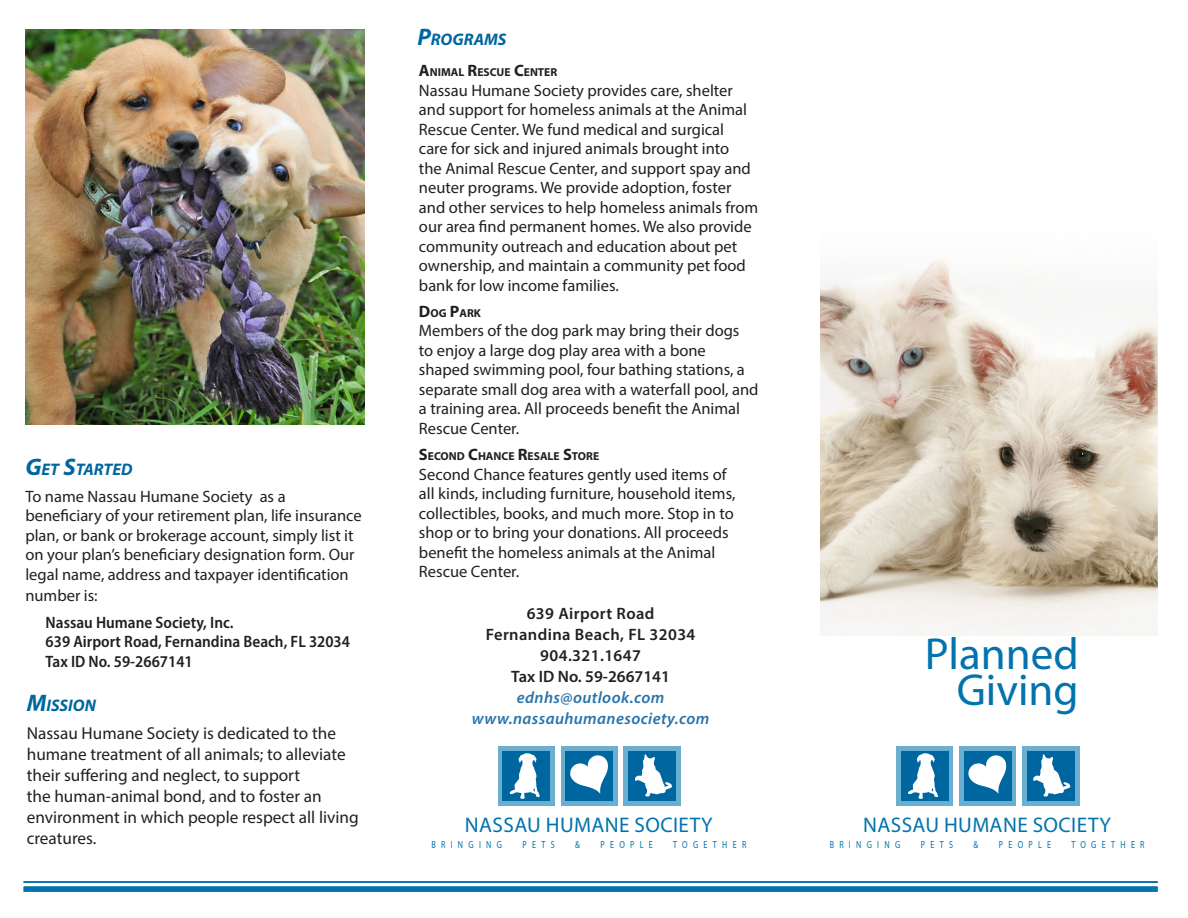
<style>
.page{position:relative;width:1188px;height:918px;background:#fff}
.page>*{position:absolute;margin:0;border:0;box-sizing:border-box;transform-origin:0 0}
.t1{font:45px "Myriad Pro";color:#0373ae}
.t2{font:500 21.15px "Futura BT";letter-spacing:.02em;color:#0373ad}
.t3{font:17.25px/21px "Myriad Pro";color:#231f20}
.t4{font:italic 700 16.8px "Myriad Pro";color:#0066a0}
.t5{font:16.5px/19.5px "Myriad Pro";color:#231f20}
.t6{font:600 semi-condensed 16.5px/19.5px "Myriad Pro";color:#231f20}
.t7{font:600 16.5px/21px "Myriad Pro";letter-spacing:.025em;color:#231f20;text-align:center}
.t8{font:italic 600 16.5px/21px "Myriad Pro";letter-spacing:.025em;color:#2973aa;text-align:center}
.t9{font:700 11.55px "Myriad Pro";color:#231f20}
.t10{font:700 condensed 10.35px "Futura";letter-spacing:.66em;color:#0373ad;scale:.78 1}
.s1{font-size:24px}
.s2{font-size:16.5px}
</style>
<div class="page">
<hr style="left:24px;top:881px;width:1134px;height:2px;background:#0373ae">
<div style="left:24px;top:886px;width:1134px;height:6px;background:#0373ae"></div>
<div style="left:960px;top:746px;width:56px;height:59px;background:#68afd0"></div>
<div style="left:964px;top:751px;width:47px;height:50px;background:#0066a0"></div>
<svg style="left:968px;top:755px;width:38px;height:39px"></svg>
<div style="left:1022px;top:746px;width:57px;height:59px;background:#68afd0"></div>
<div style="left:1027px;top:751px;width:48px;height:50px;background:#0066a0"></div>
<svg style="left:1033px;top:754px;width:38px;height:43px"></svg>
<div style="left:896px;top:746px;width:57px;height:59px;background:#68afd0"></div>
<div style="left:901px;top:751px;width:48px;height:50px;background:#0066a0"></div>
<svg style="left:908px;top:753px;width:30px;height:46px"></svg>
<div style="left:561px;top:746px;width:56px;height:59px;background:#68afd0"></div>
<div style="left:566px;top:751px;width:47px;height:50px;background:#0066a0"></div>
<svg style="left:570px;top:755px;width:38px;height:39px"></svg>
<div style="left:624px;top:746px;width:57px;height:59px;background:#68afd0"></div>
<div style="left:628px;top:751px;width:48px;height:50px;background:#0066a0"></div>
<svg style="left:635px;top:754px;width:37px;height:43px"></svg>
<div style="left:498px;top:746px;width:57px;height:59px;background:#68afd0"></div>
<div style="left:503px;top:751px;width:47px;height:50px;background:#0066a0"></div>
<svg style="left:509px;top:753px;width:31px;height:46px"></svg>
<img style="left:820px;top:260px;width:338px;height:376px">
<img style="left:26px;top:30px;width:338px;height:395px">
<p class="t4" style="left:25px;top:458px;width:109px"><span class="s1">G</span>ET <span class="s1">S</span>TARTED</p>
<p class="t5" style="left:25px;top:486px;width:338px">To name Nassau Humane Society as a beneficiary of your retirement plan, life insurance plan, or bank or brokerage account, simply list it on your plan’s beneficiary designation form. Our legal name, address and taxpayer identification</p>
<p class="t5" style="left:25px;top:586px;width:74px">number is:</p>
<p class="t6" style="left:46px;top:612px;width:306px">Nassau Humane Society, Inc.<br>639 Airport Road, Fernandina Beach, FL 32034<br>Tax ID No. 59-2667141</p>
<p class="t4" style="left:27px;top:694px;width:71px"><span class="s1">M</span>ISSION</p>
<p class="t3" style="left:27px;top:723px;width:333px">Nassau Humane Society is dedicated to the humane treatment of all animals; to alleviate their suffering and neglect, to support<br>the human-animal bond, and to foster an environment in which people respect all living creatures.</p>
<p class="t4" style="left:417px;top:28px;width:91px"><span class="s1">P</span>ROGRAMS</p>
<p class="t9" style="left:419px;top:65px;width:139px"><span class="s2">A</span>NIMAL <span class="s2">R</span>ESCUE <span class="s2">C</span>ENTER</p>
<p class="t5" style="left:419px;top:80px;width:341px">Nassau Humane Society provides care, shelter and support for homeless animals at the Animal Rescue Center. We fund medical and surgical<br>care for sick and injured animals brought into<br>the Animal Rescue Center, and support spay and neuter programs. We provide adoption, foster and other services to help homeless animals from our area find permanent homes. We also provide community outreach and education about pet ownership, and maintain a community pet food bank for low income families.</p>
<p class="t9" style="left:419px;top:305px;width:64px"><span class="s2">D</span>OG <span class="s2">P</span>ARK</p>
<p class="t5" style="left:419px;top:321px;width:341px">Members of the dog park may bring their dogs<br>to enjoy a large dog play area with a bone shaped swimming pool, four bathing stations, a separate small dog area with a waterfall pool, and a training area. All proceeds benefit the Animal Rescue Center.</p>
<p class="t9" style="left:419px;top:449px;width:182px"><span class="s2">S</span>ECOND <span class="s2">C</span>HANCE <span class="s2">R</span>ESALE <span class="s2">S</span>TORE</p>
<p class="t5" style="left:419px;top:464px;width:318px">Second Chance features gently used items of all kinds, including furniture, household items, collectibles, books, and much more. Stop in to shop or to bring your donations. All proceeds benefit the homeless animals at the Animal Rescue Center.</p>
<p class="t7" style="left:486px;top:602px;width:211px">639 Airport Road<br>Fernandina Beach, FL 32034<br>904.321.1647<br>Tax ID No. 59-2667141</p>
<p class="t8" style="left:472px;top:686px;width:239px">ednhs@outlook.com www.nassauhumanesociety.com</p>
<p class="t2" style="left:465px;top:812px;width:249px">NASSAU HUMANE SOCIETY</p>
<p class="t10" style="left:431px;top:838px;width:92px">BRINGING</p>
<p class="t10" style="left:523px;top:838px;width:43px">PETS</p>
<p class="t10" style="left:575px;top:838px;width:8px">&amp;</p>
<p class="t10" style="left:601px;top:838px;width:69px">PEOPLE</p>
<p class="t10" style="left:673px;top:838px;width:95px">TOGETHER</p>
<h1 class="t1" style="left:925px;top:626px;width:155px">Planned</h1>
<h1 class="t1" style="left:957px;top:662px;width:123px">Giving</h1>
<p class="t2" style="left:863px;top:812px;width:249px">NASSAU HUMANE SOCIETY</p>
<p class="t10" style="left:830px;top:838px;width:92px">BRINGING</p>
<p class="t10" style="left:921px;top:838px;width:43px">PETS</p>
<p class="t10" style="left:974px;top:838px;width:8px">&amp;</p>
<p class="t10" style="left:999px;top:838px;width:69px">PEOPLE</p>
<p class="t10" style="left:1071px;top:838px;width:95px">TOGETHER</p>
</div>
